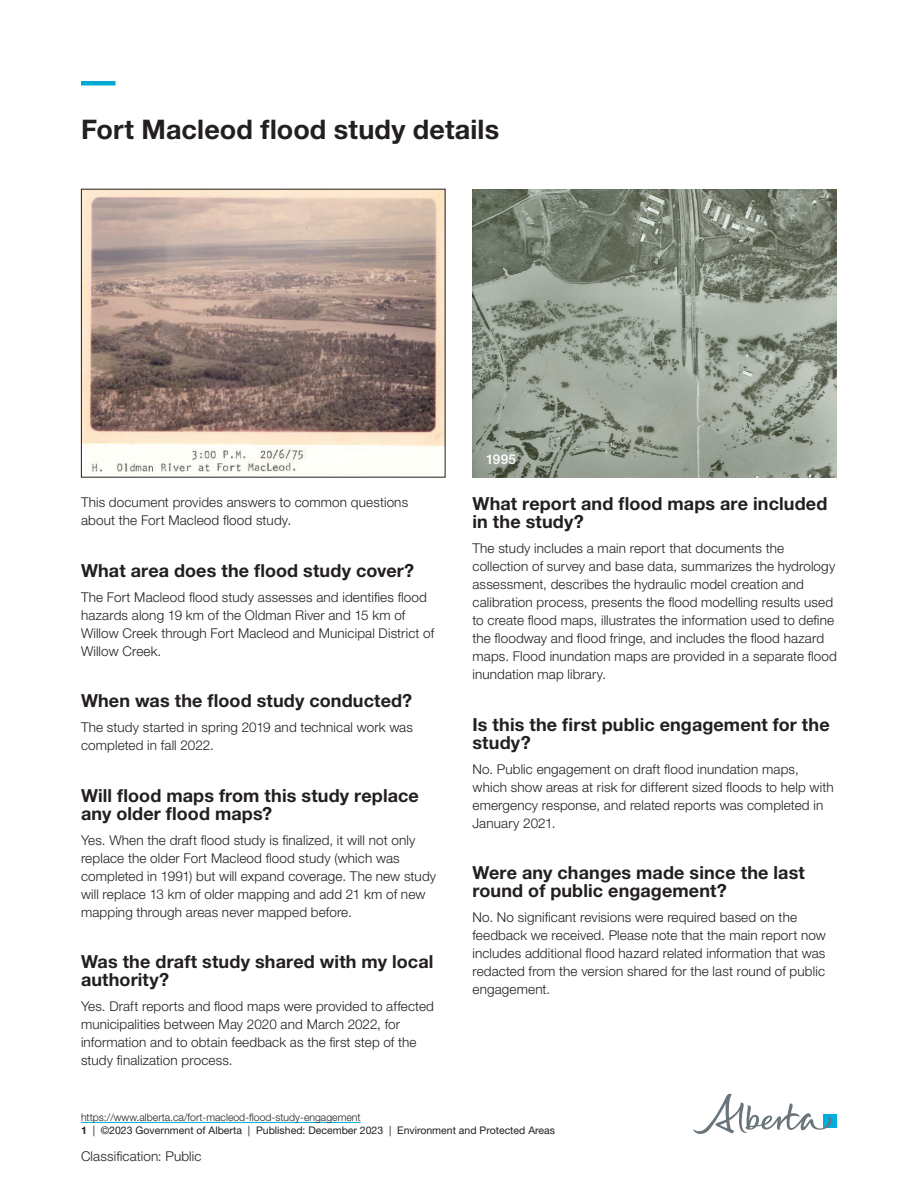
<style>
.page{position:relative;width:918px;height:1188px;background:#fff}
.page>*{position:absolute;margin:0;border:0;box-sizing:border-box;transform-origin:0 0}
.t1{font:700 27px "Helvetica Neue LT Std";letter-spacing:.005em;color:#231f20}
.Subheading_1{font:700 18px/18px "Helvetica Neue LT Std";letter-spacing:.005em;color:#231f20}
.Body_Copy{font:300 13.5px/18px "Helvetica Neue LT Std";letter-spacing:.01em;color:#231f20}
.Picture_Caption_-_On_Pic{font:500 13.5px "Helvetica Neue LT Std";color:#fff}
.t2{font:10.5px/12.6px "Helvetica Neue LT Std";color:#231f20}
.s1{font-weight:300}
.s2{font-weight:700}
</style>
<div class="page">
<hr style="left:81px;top:1122px;width:280px;height:1px;background:#00afdb">
<div style="left:81px;top:81px;width:35px;height:5px;background:#00aad2"></div>
<img style="left:83px;top:191px;width:360px;height:284px">
<img style="left:472px;top:189px;width:365px;height:288px">
<div style="left:824px;top:1114px;width:13px;height:13px;background:#00afdb"></div>
<svg style="left:693px;top:1094px;width:139px;height:40px"></svg>
<h1 class="t1" style="left:81px;top:112px;width:420px">Fort Macleod flood study details</h1>
<p class="Body_Copy" style="left:81px;top:493px;width:329px">This document provides answers to common questions about the Fort Macleod flood study.</p>
<p class="Subheading_1" style="left:81px;top:561px;width:335px">What area does the flood study cover?</p>
<p class="Body_Copy" style="left:81px;top:588px;width:355px">The Fort Macleod flood study assesses and identifies flood hazards along 19 km of the Oldman River and 15 km of Willow Creek through Fort Macleod and Municipal District of Willow Creek.</p>
<p class="Subheading_1" style="left:81px;top:692px;width:333px">When was the flood study conducted?</p>
<p class="Body_Copy" style="left:81px;top:718px;width:333px">The study started in spring 2019 and technical work was completed in fall 2022.</p>
<p class="Subheading_1" style="left:81px;top:786px;width:339px">Will flood maps from this study replace any older flood maps?</p>
<p class="Body_Copy" style="left:81px;top:831px;width:357px">Yes. When the draft flood study is finalized, it will not only replace the older Fort Macleod flood study (which was completed in 1991) but will expand coverage. The new study will replace 13 km of older mapping and add 21 km of new mapping through areas never mapped before.</p>
<p class="Subheading_1" style="left:81px;top:953px;width:354px">Was the draft study shared with my local authority?</p>
<p class="Body_Copy" style="left:81px;top:997px;width:355px">Yes. Draft reports and flood maps were provided to affected municipalities between May 2020 and March 2022, for information and to obtain feedback as the first step of the study finalization process.</p>
<p class="Picture_Caption_-_On_Pic" style="left:486px;top:451px;width:31px">1995</p>
<p class="Subheading_1" style="left:472px;top:495px;width:356px">What report and flood maps are included in the study?</p>
<p class="Body_Copy" style="left:472px;top:539px;width:366px">The study includes a main report that documents the collection of survey and base data, summarizes the hydrology assessment, describes the hydraulic model creation and calibration process, presents the flood modelling results used to create flood maps, illustrates the information used to define the floodway and flood fringe, and includes the flood hazard maps. Flood inundation maps are provided in a separate flood inundation map library.</p>
<p class="Subheading_1" style="left:472px;top:715px;width:359px">Is this the first public engagement for the study?</p>
<p class="Body_Copy" style="left:472px;top:760px;width:363px">No. Public engagement on draft flood inundation maps, which show areas at risk for different sized floods to help with emergency response, and related reports was completed in January 2021.</p>
<p class="Subheading_1" style="left:472px;top:864px;width:334px">Were any changes made since the last round of public engagement?</p>
<p class="Body_Copy" style="left:472px;top:908px;width:355px">No. No significant revisions were required based on the feedback we received. Please note that the main report now includes additional flood hazard related information that was redacted from the version shared for the last round of public engagement.</p>
<p class="t2" style="left:81px;top:1111px;width:476px"><span class="s1">https://www.alberta.ca/fort-macleod-flood-study-engagement<br></span><span class="s2">1</span> | ©2023 Government of Alberta | Published: December 2023 | Environment and Protected Areas</p>
<p class="Body_Copy" style="left:81px;top:1147px;width:122px">Classification: Public</p>
</div>
